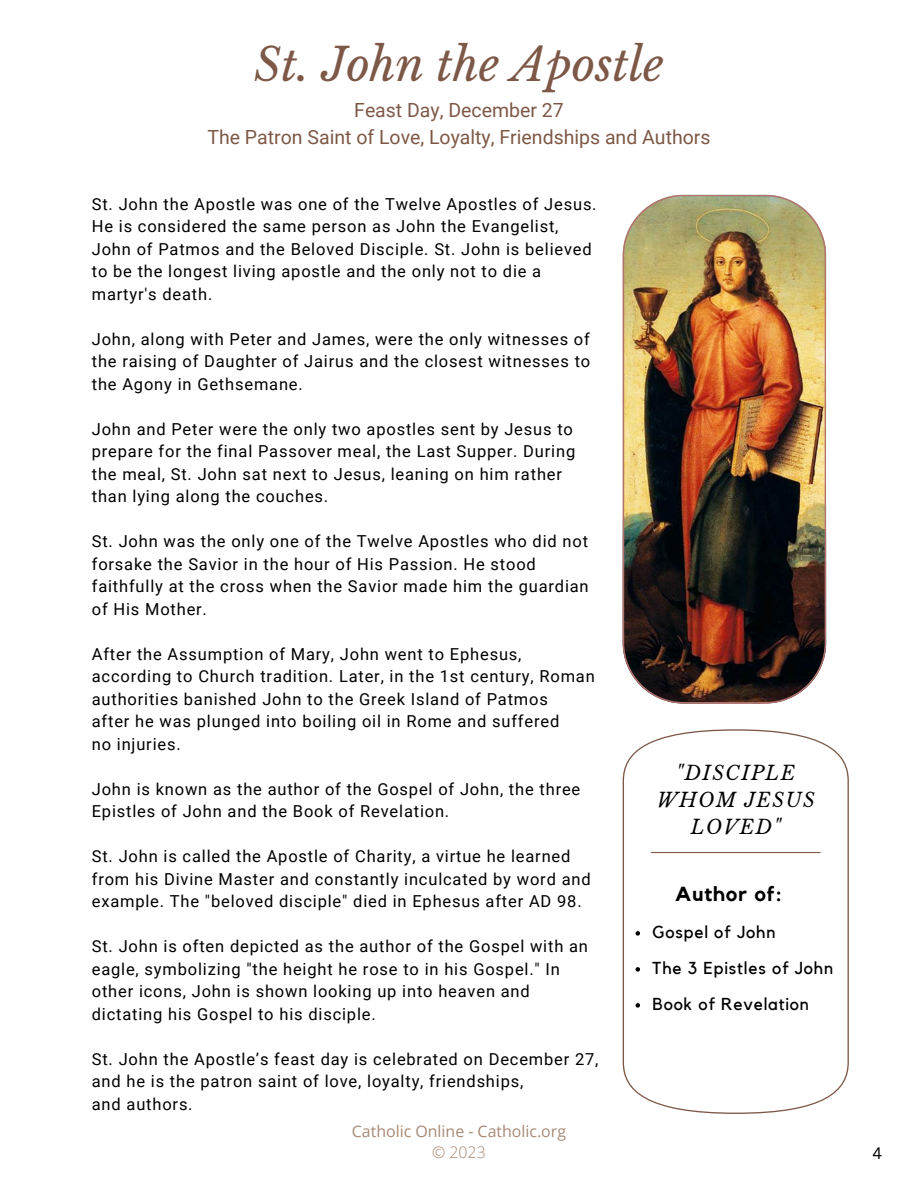
<style>
.page{position:relative;width:918px;height:1188px;background:#fff}
.page>*{position:absolute;margin:0;border:0;box-sizing:border-box;transform-origin:0 0}
.t1{font:italic 45.15px "Libre Baskerville";color:#7d5847}
.t2{font:700 20.25px "Kollektif";letter-spacing:.05em;color:#000}
.t3{font:19.5px "Roboto";color:#7d5847}
.t4{font:italic 19.5px/27px "Libre Baskerville";letter-spacing:.08em;color:#000;text-align:center}
.t5{font:17.25px "Kollektif";letter-spacing:.05em;color:#000}
.t6{font:16.5px/22.5px "Roboto";letter-spacing:.05em;color:#000}
.t7{font:16.2px "Canva Sans";color:#000}
.t8{font:15.9px "Open Sans";color:#a78976}
.t9{font:300 15.9px "Open Sans";color:#a78976}
</style>
<div class="page">
<svg style="left:623px;top:729px;width:226px;height:385px"></svg>
<hr style="left:651px;top:852px;width:169px;height:1px;background:#7d5847">
<img style="left:623px;top:195px;width:203px;height:509px">
<svg style="left:636px;top:931px;width:4px;height:5px"></svg>
<svg style="left:636px;top:967px;width:4px;height:5px"></svg>
<svg style="left:636px;top:1003px;width:4px;height:5px"></svg>
<p class="t1" style="left:254px;top:37px;width:411px">St. John the Apostle</p>
<p class="t3" style="left:354px;top:99px;width:211px">Feast Day, December 27</p>
<p class="t3" style="left:207px;top:126px;width:505px">The Patron Saint of Love, Loyalty, Friendships and Authors</p>
<p class="t6" style="left:92px;top:193px;width:506px">St. John the Apostle was one of the Twelve Apostles of Jesus.<br>He is considered the same person as John the Evangelist, John of Patmos and the Beloved Disciple. St. John is believed to be the longest living apostle and the only not to die a martyr's death.</p>
<p class="t6" style="left:92px;top:328px;width:500px;text-align:justify">John, along with Peter and James, were the only witnesses of the raising of Daughter of Jairus and the closest witnesses to the Agony in Gethsemane.</p>
<p class="t6" style="left:92px;top:418px;width:485px">John and Peter were the only two apostles sent by Jesus to prepare for the final Passover meal, the Last Supper. During the meal, St. John sat next to Jesus, leaning on him rather than lying along the couches.</p>
<p class="t6" style="left:92px;top:531px;width:498px">St. John was the only one of the Twelve Apostles who did not forsake the Savior in the hour of His Passion. He stood faithfully at the cross when the Savior made him the guardian of His Mother.</p>
<p class="t6" style="left:92px;top:643px;width:505px">After the Assumption of Mary, John went to Ephesus, according to Church tradition. Later, in the 1st century, Roman authorities banished John to the Greek Island of Patmos</p>
<p class="t6" style="left:92px;top:711px;width:469px">after he was plunged into boiling oil in Rome and suffered</p>
<p class="t6" style="left:92px;top:733px;width:90px">no injuries.</p>
<p class="t6" style="left:92px;top:778px;width:490px">John is known as the author of the Gospel of John, the three<br>Epistles of John and the Book of Revelation.</p>
<p class="t6" style="left:92px;top:846px;width:500px">St. John is called the Apostle of Charity, a virtue he learned from his Divine Master and constantly inculcated by word and example. The "beloved disciple" died in Ephesus after AD 98.</p>
<p class="t6" style="left:92px;top:936px;width:498px">St. John is often depicted as the author of the Gospel with an eagle, symbolizing "the height he rose to in his Gospel." In other icons, John is shown looking up into heaven and dictating his Gospel to his disciple.</p>
<p class="t6" style="left:92px;top:1048px;width:508px">St. John the Apostle’s feast day is celebrated on December 27, and he is the patron saint of love, loyalty, friendships,</p>
<p class="t6" style="left:92px;top:1093px;width:102px">and authors.</p>
<p class="t8" style="left:352px;top:1120px;width:216px">Catholic Online - Catholic.org</p>
<p class="t9" style="left:432px;top:1142px;width:55px">© 2023</p>
<p class="t4" style="left:657px;top:759px;width:159px">"DISCIPLE<br>WHOM JESUS<br>LOVED"</p>
<p class="t2" style="left:675px;top:884px;width:108px">Author of:</p>
<p class="t5" style="left:652px;top:924px;width:125px">Gospel of John</p>
<p class="t5" style="left:652px;top:960px;width:182px">The 3 Epistles of John</p>
<p class="t5" style="left:652px;top:996px;width:158px">Book of Revelation</p>
<p class="t7" style="left:873px;top:1141px;width:11px">4</p>
</div>
